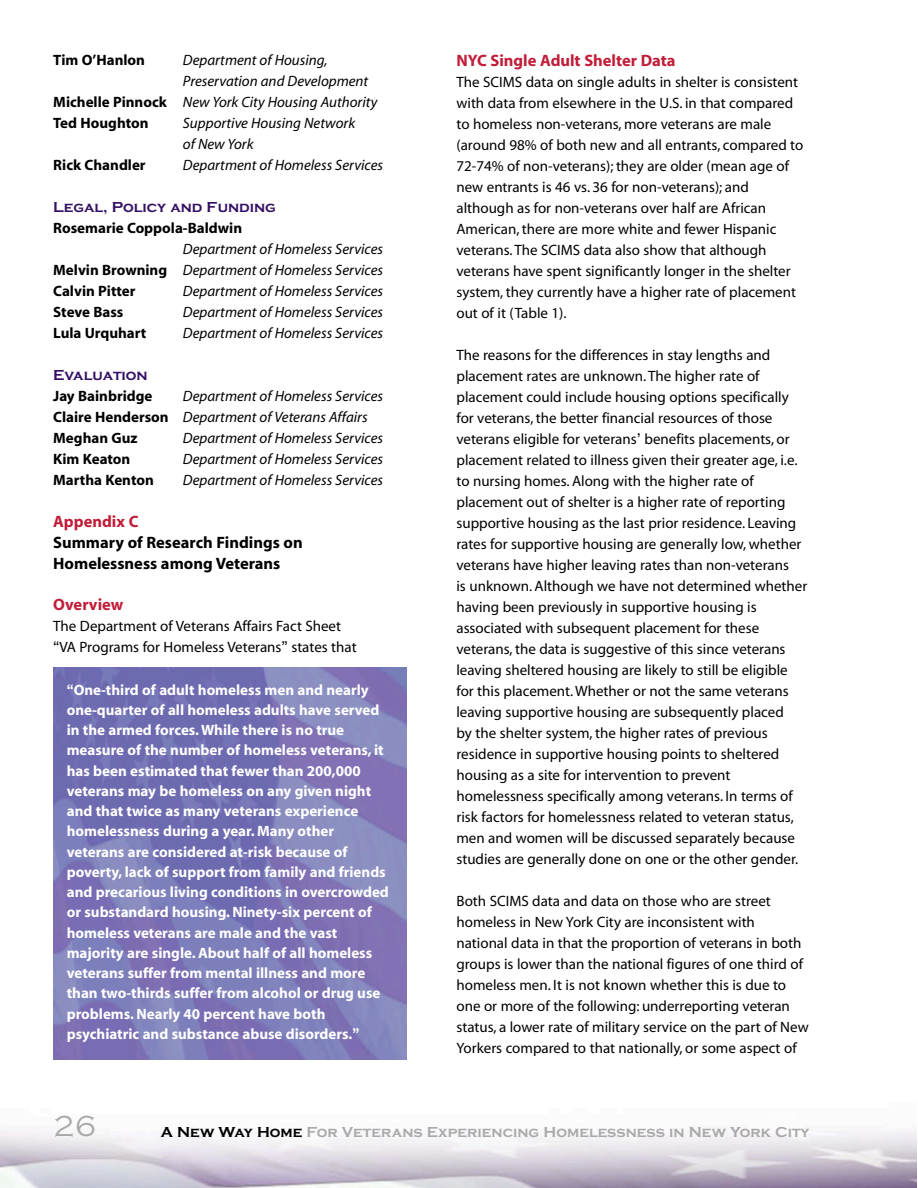
<style>
.page{position:relative;width:918px;height:1188px;background:#fff}
.page>*{position:absolute;margin:0;border:0;box-sizing:border-box;transform-origin:0 0}
.t1{font:30px "Copperplate T Ligh";color:#a9a9a9}
.t2{font:700 16.5px/21px "Myriad";color:#000}
.t3{font:700 16.5px "Myriad";color:#c11d39}
.t4{font:15px/21px "Myriad";color:#000}
.t5{font:700 15px/20.2px "Myriad";color:#fff}
.t6{font:italic 15px/21px "Myriad";color:#000}
.t7{font:700 15px "Myriad";color:#000}
.t8{font:700 15px "Copperplate T";color:#a9a9a9}
.t9{font:700 15px "Copperplate T";color:#321064}
.s1{font-weight:700;font-style:normal}
.s2{font-family:"Helvetica Neue"}
.s3{color:#000}
</style>
<div class="page">
<img style="left:0;top:1129px;width:917px;height:59px">
<img style="left:53px;top:668px;width:353px;height:392px">
<p class="t7" style="left:53px;top:55px;width:93px">Tim O’Hanlon</p>
<p class="t6" style="left:183px;top:51px;width:146px">Department of Housing,</p>
<p class="t6" style="left:183px;top:72px;width:187px">Preservation and Development</p>
<p class="t6" style="left:53px;top:93px;width:326px"><span class="s1">Michelle Pinnock</span> New York City Housing Authority</p>
<p class="t7" style="left:53px;top:118px;width:97px">Ted Houghton</p>
<p class="t6" style="left:183px;top:114px;width:174px">Supportive Housing Network of New York</p>
<p class="t7" style="left:53px;top:160px;width:94px">Rick Chandler</p>
<p class="t6" style="left:183px;top:156px;width:202px">Department of Homeless Services</p>
<p class="t9" style="left:53px;top:202px;width:224px">Legal, Policy and Funding</p>
<p class="t7" style="left:53px;top:223px;width:190px">Rosemarie Coppola-Baldwin</p>
<p class="t6" style="left:53px;top:240px;width:331px;text-align:justify;text-indent:130px">Department of Homeless Services <span class="s1">Melvin Browning</span> Department of Homeless Services <span class="s1">Calvin Pitter</span></p>
<p class="t6" style="left:183px;top:282px;width:202px">Department of Homeless Services</p>
<p class="t7" style="left:53px;top:307px;width:72px">Steve Bass</p>
<p class="t6" style="left:183px;top:303px;width:202px">Department of Homeless Services</p>
<p class="t7" style="left:53px;top:328px;width:95px">Lula Urquhart</p>
<p class="t6" style="left:183px;top:324px;width:202px">Department of Homeless Services</p>
<p class="t9" style="left:53px;top:370px;width:96px">Evaluation</p>
<p class="t7" style="left:53px;top:391px;width:101px">Jay Bainbridge</p>
<p class="t6" style="left:53px;top:387px;width:331px;text-indent:130px">Department of Homeless Services<br><span class="s1">Claire Henderson</span> Department of Veterans Affairs<br><span class="s1">Meghan Guz</span></p>
<p class="t6" style="left:183px;top:429px;width:202px">Department of Homeless Services</p>
<p class="t7" style="left:53px;top:454px;width:79px">Kim Keaton</p>
<p class="t6" style="left:183px;top:450px;width:202px">Department of Homeless Services</p>
<p class="t7" style="left:53px;top:475px;width:102px">Martha Kenton</p>
<p class="t6" style="left:183px;top:471px;width:202px">Department of Homeless Services</p>
<p class="t3" style="left:53px;top:516px;width:87px">Appendix C</p>
<p class="t2" style="left:53px;top:534px;width:251px">Summary of Research Findings on<br>Homelessness among Veterans</p>
<p class="t3" style="left:53px;top:598px;width:72px">Overview</p>
<p class="t4" style="left:53px;top:617px;width:305px">The Department of Veterans Affairs Fact Sheet <span class="s2">“</span>VA Programs for Homeless Veterans<span class="s2">”</span> states that</p>
<p class="t5" style="left:67px;top:681px;width:324px"><span class="s2">“</span>One-third of adult homeless men and nearly one-quarter of all homeless adults have served in the armed forces.While there is no true measure of the number of homeless veterans, it has been estimated that fewer than 200,000 veterans may be homeless on any given night and that twice as many veterans experience homelessness during a year. Many other veterans are considered at-risk because of poverty, lack of support from family and friends and precarious living conditions in overcrowded or substandard housing. Ninety-six percent of homeless veterans are male and the vast majority are single. About half of all homeless veterans suffer from mental illness and more than two-thirds suffer from alcohol or drug use problems. Nearly 40 percent have both psychiatric and substance abuse disorders.<span class="s2">”</span></p>
<p class="t3" style="left:456px;top:55px;width:221px">NYC Single Adult Shelter Data</p>
<p class="t4" style="left:456px;top:73px;width:348px">The SCIMS data on single adults in shelter is consistent with data from elsewhere in the U.S. in that compared to homeless non-veterans, more veterans are male (around 98% of both new and all entrants, compared to 72-74% of non-veterans); they are older (mean age of new entrants is 46 vs. 36 for non-veterans); and although as for non-veterans over half are African American, there are more white and fewer Hispanic veterans.The SCIMS data also show that although veterans have spent significantly longer in the shelter system, they currently have a higher rate of placement out of it (Table 1).</p>
<p class="t4" style="left:456px;top:346px;width:352px">The reasons for the differences in stay lengths and placement rates are unknown.The higher rate of placement could include housing options specifically for veterans, the better financial resources of those veterans eligible for veterans<span class="s2">’</span> benefits placements, or placement related to illness given their greater age, i.e. to nursing homes. Along with the higher rate of placement out of shelter is a higher rate of reporting supportive housing as the last prior residence. Leaving rates for supportive housing are generally low, whether veterans have higher leaving rates than non-veterans<br>is unknown. Although we have not determined whether having been previously in supportive housing is associated with subsequent placement for these veterans, the data is suggestive of this since veterans leaving sheltered housing are likely to still be eligible for this placement.Whether or not the same veterans leaving supportive housing are subsequently placed<br>by the shelter system, the higher rates of previous residence in supportive housing points to sheltered housing as a site for intervention to prevent homelessness specifically among veterans. In terms of risk factors for homelessness related to veteran status, men and women will be discussed separately because studies are generally done on one or the other gender.</p>
<p class="t4" style="left:456px;top:892px;width:354px">Both SCIMS data and data on those who are street homeless in New York City are inconsistent with national data in that the proportion of veterans in both groups is lower than the national figures of one third of homeless men. It is not known whether this is due to one or more of the following: underreporting veteran status, a lower rate of military service on the part of New Yorkers compared to that nationally, or some aspect of</p>
<h1 class="t1" style="left:53px;top:1116px;width:45px">26</h1>
<p class="t8" style="left:161px;top:1127px;width:650px"><span class="s3">A New Way Home</span> For Veterans Experiencing Homelessness in New York City</p>
</div>
